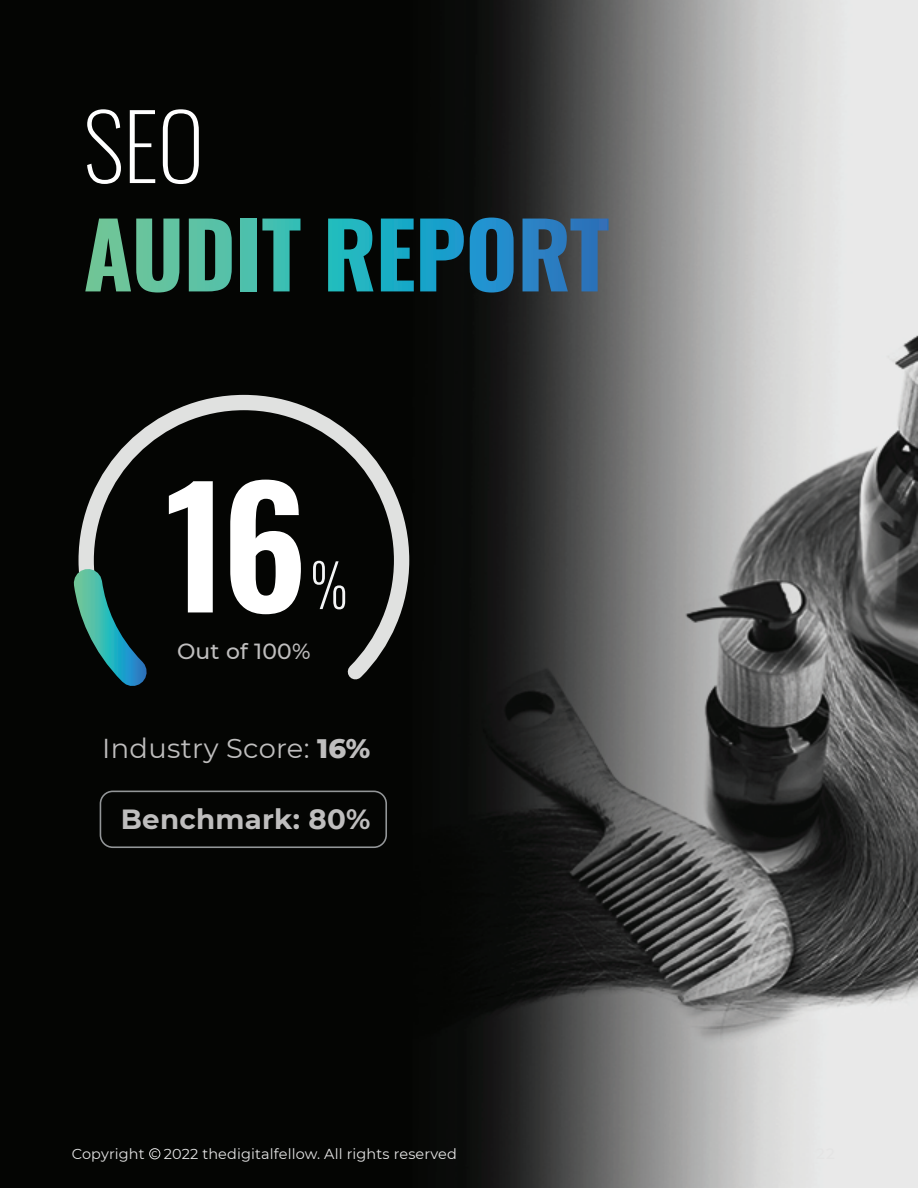
<style>
.page{position:relative;width:918px;height:1188px;background:#fff}
.page>*{position:absolute;margin:0;border:0;box-sizing:border-box;transform-origin:0 0}
.t1{font:600 162px "Oswald";color:#fff}
.t2{font:200 90px "Oswald";color:#fff}
.t3{font:700 27.75px "Montserrat";letter-spacing:.01em;color:#bfbebe}
.t4{font:27.3px "Montserrat";letter-spacing:.01em;color:#bfbebe}
.t5{font:500 21.9px "Montserrat";letter-spacing:.01em;color:#bfbebe}
.t6{font:14.4px "Montserrat";letter-spacing:.01em;color:#e4e4e4}
.s1{font-weight:800}
</style>
<div class="page">
<img style="left:0;top:0;width:918px;height:1188px">
<div style="left:149px;top:1148px;width:11px;height:11px;border:1px solid #e4e4e4;border-radius:50%"></div>
<div style="left:100px;top:791px;width:287px;height:57px;border:2px solid #939698;border-radius:12px"></div>
<svg style="left:71px;top:387px;width:346px;height:307px;background:#1c1d1b"></svg>
<svg style="left:56px;top:551px;width:117px;height:161px;background:#112827"></svg>
<svg style="left:85px;top:219px;width:94px;height:74px;background:#437c62"></svg>
<svg style="left:189px;top:219px;width:43px;height:72px;background:#479983"></svg>
<div style="left:241px;top:219px;width:16px;height:72px;background:#4dc0ad"></div>
<svg style="left:262px;top:219px;width:38px;height:72px;background:#21645d"></svg>
<svg style="left:328px;top:219px;width:45px;height:72px;background:#1a8b90"></svg>
<svg style="left:381px;top:219px;width:33px;height:72px;background:#117889"></svg>
<svg style="left:420px;top:219px;width:44px;height:72px;background:#126680"></svg>
<svg style="left:470px;top:218px;width:44px;height:75px;background:#1d6e9b"></svg>
<svg style="left:523px;top:219px;width:86px;height:72px;background:#366792"></svg>
<h2 class="t2" style="left:83px;top:66px;width:122px">SEO</h2>
<h1 class="t1" style="left:165px;top:402px;width:144px">16</h1>
<h3 class="t5" style="left:177px;top:636px;width:135px">Out of 100%</h3>
<h3 class="t4" style="left:102px;top:730px;width:270px">Industry Score: <span class="s1">16%</span></h3>
<h3 class="t3" style="left:121px;top:799px;width:251px">Benchmark: 80%</h3>
<p class="t6" style="left:72px;top:1144px;width:387px">Copyright <sup>C</sup> 2022 thedigitalfellow. All rights reserved</p>
</div>
